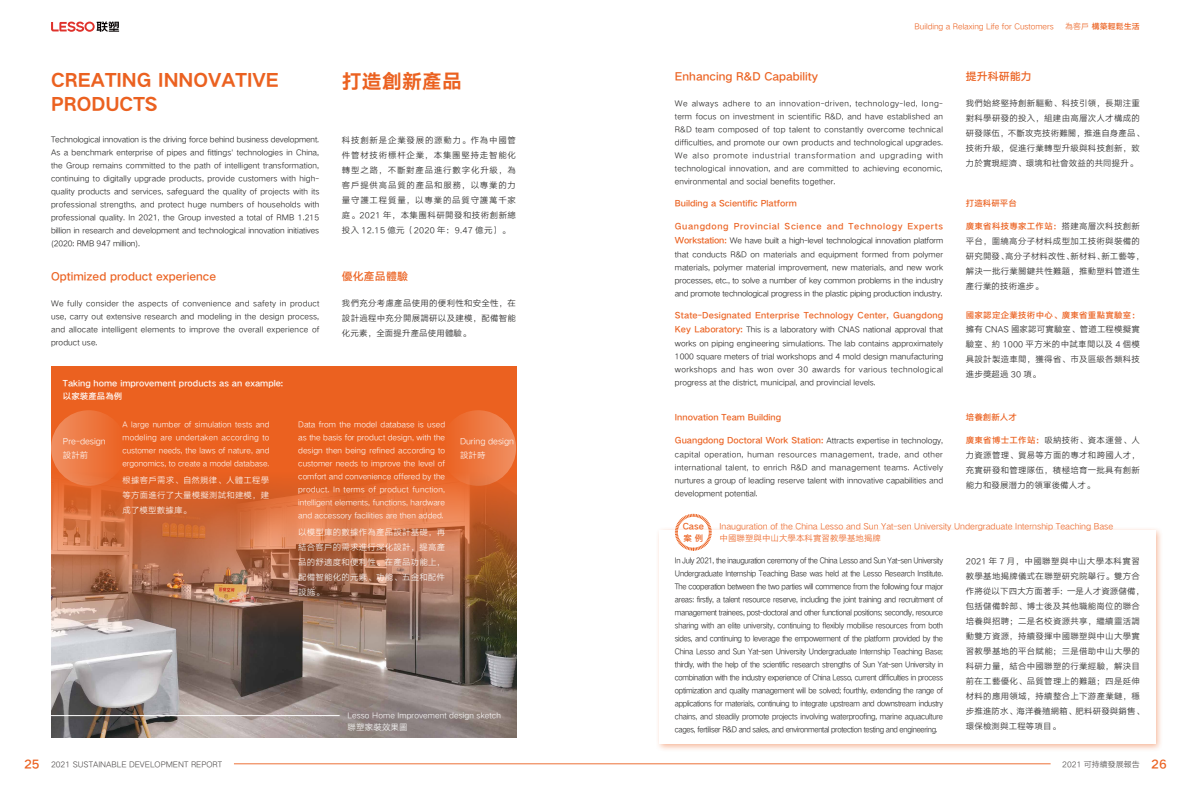
<style>
.page{position:relative;width:1191px;height:808px;background:#fff}
.page>*{position:absolute;margin:0;border:0;box-sizing:border-box;transform-origin:0 0}
.t1{font:20px "HY Qi Hei HZS";color:#eb6120}
.t2{font:18px/24px "HY Qi Hei HZS";color:#eb6120}
.t3{font:11px "HY Qi Hei FES";color:#eb6120}
.t4{font:8.5px/15px "HY Qi Hei DES";letter-spacing:.025em;color:#1f1e1d;text-align:justify}
.t5{font:8.5px/12px "HY Qi Hei FES";letter-spacing:.015em;color:#eb6120}
.t6{font:8.5px/15px "HY Qi Hei DES";letter-spacing:.02em;color:#fff;text-align:justify}
.t7{font:8.5px/12px "HY Qi Hei DES";color:#eb6120}
.t8{font:8.5px/12.6px "HY Qi Hei FES";color:#fff}
.t9{font:8.5px "HY Qi Hei FES";letter-spacing:.07em;color:#eb6120}
.t10{font:8.5px "HY Qi Hei DES";color:#fff}
.t11{font:8px/13px "HY Qi Hei DES";color:#1f1e1d;text-align:justify}
.t12{font:8px/13px "HY Qi Hei DES";color:#1f1e1d;text-align:justify;scale:.92 1}
.t13{font:8px/13px "HY Qi Hei DES";color:#fff;text-align:justify}
.t14{font:8px/13.8px "HY Qi Hei DES";letter-spacing:.04em;color:#1f1e1d}
.t15{font:8px "HY Qi Hei DES";color:#4c4948}
.t16{font:8px "HY Qi Hei DES";color:#eb6120}
.t17{font:8px "HY Qi Hei FES";color:#eb6120}
.s1{font-family:"HY Qi Hei DES"}
.s2{font-family:"HY Qi Hei FES";font-size:8.5px;color:#eb6120}
.s3{font-family:"HY Qi Hei DES";color:#1f1e1d}
.s4{font-family:"HY Qi Hei FES";color:#eb6120}
.s5{font-family:"HY Qi Hei FES";font-size:12px;color:#eb6120}
</style>
<div class="page">
<svg style="left:51px;top:21px;width:68px;height:11px"></svg>
<hr style="left:234px;top:763px;width:816px;height:1px;background:#eb6120">
<img style="left:51px;top:636px;width:465px;height:101px">
<img style="left:51px;top:366px;width:465px;height:270px">
<div style="left:655px;top:526px;width:508px;height:226px;background:#eb6120;opacity:.45"></div>
<div style="left:659px;top:530px;width:496px;height:214px;background:#fff"></div>
<svg style="left:674px;top:513px;width:38px;height:38px"></svg>
<hr style="left:51px;top:715px;width:289px;height:1px;background:#fff">
<div style="left:51px;top:410px;width:76px;height:76px;background:linear-gradient(to right,#f08f62,#ea6120);border-radius:50%"></div>
<div style="left:440px;top:410px;width:76px;height:76px;background:linear-gradient(to right,#ea5f1e,#f08d5f);border-radius:50%"></div>
<h2 class="t2" style="left:51px;top:67px;width:229px">CREATING INNOVATIVE<br>PRODUCTS</h2>
<h1 class="t1" style="left:342px;top:66px;width:121px">打造創新產品</h1>
<p class="t11" style="left:51px;top:133px;width:270px">Technological innovation is the driving force behind business development.<br>As a benchmark enterprise of pipes and fittings' technologies in China, the Group remains committed to the path of intelligent transformation, continuing to digitally upgrade products, provide customers with high&shy;quality products and services, safeguard the quality of projects with its professional strengths, and protect huge numbers of households with professional quality. In 2021, the Group invested a total of RMB 1.215 billion in research and development and technological innovation initiatives (2020: RMB 947 million).</p>
<p class="t4" style="left:342px;top:132px;width:176px">科技創新是企業發展的源動力。作為中國管件管材技術標杆企業，本集團堅持走智能化轉型之路，不斷對產品進行數字化升級，為客戶提供高品質的產品和服務，以專業的力量守護工程質量，以專業的品質守護萬千家庭。2021 年，本集團科研開發和技術創新總投入 12.15 億元（2020 年：9.47 億元）。</p>
<h3 class="t3" style="left:51px;top:269px;width:167px">Optimized product experience</h3>
<h3 class="t3" style="left:342px;top:269px;width:67px">優化產品體驗</h3>
<p class="t11" style="left:51px;top:296px;width:270px">We fully consider the aspects of convenience and safety in product use, carry out extensive research and modeling in the design process, and allocate intelligent elements to improve the overall experience of product use.</p>
<p class="t4" style="left:342px;top:296px;width:176px">我們充分考慮產品使用的便利性和安全性，在設計過程中充分開展調研以及建模，配備智能化元素，全面提升產品使用體驗。</p>
<p class="t8" style="left:63px;top:376px;width:222px">Taking home improvement products as an example:以家裝產品為例</p>
<p class="t10" style="left:63px;top:435px;width:44px">Pre-design</p>
<p class="t6" style="left:63px;top:447px;width:27px">設計前</p>
<p class="t13" style="left:122px;top:417px;width:148px">A large number of simulation tests and modeling are undertaken according to customer needs, the laws of nature, and ergonomics, to create a model database.</p>
<p class="t13" style="left:298px;top:417px;width:148px">Data from the model database is used as the basis for product design, with the design then being refined according to customer needs to improve the level of comfort and convenience offered by the product. In terms of product function, intelligent elements, functions, hardware and accessory facilities are then added.</p>
<p class="t6" style="left:122px;top:472px;width:148px">根據客戶需求、自然規律、人體工程學等方面進行了大量模擬測試和建模，建成了模型數據庫。</p>
<p class="t6" style="left:298px;top:524px;width:148px">以模型庫的數據作為產品設計基礎，再結合客戶的需求進行深化設計，提高產品的舒適度和便利性。在產品功能上，配備智能化的元素、功能、五金和配件設施。</p>
<p class="t10" style="left:460px;top:435px;width:55px">During design</p>
<p class="t6" style="left:460px;top:447px;width:27px">設計時</p>
<p class="t13" style="left:348px;top:709px;width:155px">Lesso Home Improvement design sketch</p>
<p class="t6" style="left:348px;top:719px;width:62px">聯塑家裝效果圖</p>
<h3 class="t3" style="left:675px;top:69px;width:145px">Enhancing R&amp;D Capability</h3>
<p class="t16" style="left:914px;top:22px;width:141px">Building a Relaxing Life for Customers</p>
<p class="t17" style="left:1065px;top:21px;width:76px"><span class="s1">為客戶</span> 構築輕鬆生活</p>
<h3 class="t3" style="left:965px;top:69px;width:68px">提升科研能力</h3>
<p class="t11" style="left:675px;top:96px;width:270px">We always adhere to an innovation-driven, technology-led, long&shy;term focus on investment in scientific R&amp;D, and have established an R&amp;D team composed of top talent to constantly overcome technical difficulties, and promote our own products and technological upgrades.<br>We also promote industrial transformation and upgrading with technological innovation, and are committed to achieving economic, environmental and social benefits together.</p>
<p class="t4" style="left:965px;top:95px;width:180px;text-align:left">我們始終堅持創新驅動、科技引領，長期注重對科學研發的投入，組建由高層次人才構成的研發隊伍，不斷攻克技術難關，推進自身產品、技術升級，促進行業轉型升級與科技創新，致力於實現經濟、環境和社會效益的共同提升。</p>
<p class="t5" style="left:675px;top:197px;width:123px">Building a Scientific Platform</p>
<p class="t5" style="left:965px;top:197px;width:52px">打造科研平台</p>
<p class="t9" style="left:675px;top:220px;width:270px">Guangdong Provincial Science and Technology Experts</p>
<p class="t11" style="left:675px;top:233px;width:270px;line-height:13.8px"><span class="s2">Workstation:</span> We have built a high-level technological innovation platform that conducts R&amp;D on materials and equipment formed from polymer</p>
<p class="t11" style="left:675px;top:260px;width:270px">materials, polymer material improvement, new materials, and new work processes, etc., to solve a number of key common problems in the industry and promote technological progress in the plastic piping production industry.</p>
<p class="t5" style="left:675px;top:309px;width:270px">State-Designated Enterprise Technology Center, Guangdong</p>
<p class="t11" style="left:675px;top:322px;width:270px;line-height:13.8px"><span class="s2">Key Laboratory:</span> This is a laboratory with CNAS national approval that works on piping engineering simulations. The lab contains approximately</p>
<p class="t11" style="left:675px;top:349px;width:270px">1000 square meters of trial workshops and 4 mold design manufacturing workshops and has won over 30 awards for various technological progress at the district, municipal, and provincial levels.</p>
<p class="t5" style="left:965px;top:220px;width:176px">廣東省科技專家工作站：<span class="s3">搭建高層次科技創新</span></p>
<p class="t4" style="left:965px;top:233px;width:180px;text-align:left">平台，圍繞高分子材料成型加工技術與裝備的研究開發、高分子材料改性、新材料、新工藝等，解決一批行業關鍵共性難題，推動塑料管道生產行業的技術進步。</p>
<p class="t5" style="left:965px;top:309px;width:176px">國家認定企業技術中心、廣東省重點實驗室：</p>
<p class="t4" style="left:965px;top:321px;width:176px">擁有 CNAS 國家認可實驗室、管道工程模擬實驗室、約 1000 平方米的中試車間以及 4 個模具設計製造車間，獲得省、市及區級各類科技進步獎超過 30 項。</p>
<p class="t5" style="left:675px;top:411px;width:108px">Innovation Team Building</p>
<p class="t5" style="left:965px;top:411px;width:52px">培養創新人才</p>
<p class="t14" style="left:675px;top:433px;width:270px"><span class="s2">Guangdong Doctoral Work Station:</span> Attracts expertise in technology, capital operation, human resources management, trade, and other</p>
<p class="t11" style="left:675px;top:460px;width:270px">international talent, to enrich R&amp;D and management teams. Actively nurtures a group of leading reserve talent with innovative capabilities and development potential.</p>
<p class="t4" style="left:965px;top:432px;width:176px"><span class="s4">廣東省博士工作站：</span>吸納技術、資本運營、人力資源管理、貿易等方面的專才和跨國人才，充實研發和管理隊伍，積極培育一批具有創新能力和發展潛力的領軍後備人才。</p>
<p class="t5" style="left:682px;top:520px;width:23px">Case案 例</p>
<p class="t7" style="left:719px;top:520px;width:395px">Inauguration of the China Lesso and Sun Yat-sen University Undergraduate Internship Teaching Base中國聯塑與中山大學本科實習教學基地揭牌</p>
<p class="t12" style="left:675px;top:554px;width:293px">In July 2021, the inauguration ceremony of the China Lesso and Sun Yat-sen University Undergraduate Internship Teaching Base was held at the Lesso Research Institute.<br>The cooperation between the two parties will commence from the following four major areas: firstly, a talent resource reserve, including the joint training and recruitment of management trainees, post-doctoral and other functional positions; secondly, resource sharing with an elite university, continuing to flexibly mobilise resources from both sides, and continuing to leverage the empowerment of the platform provided by the China Lesso and Sun Yat-sen University Undergraduate Internship Teaching Base; thirdly, with the help of the scientific research strengths of Sun Yat-sen University in combination with the industry experience of China Lesso, current difficulties in process optimization and quality management will be solved; fourthly, extending the range of applications for materials, continuing to integrate upstream and downstream industry chains, and steadily promote projects involving waterproofing, marine aquaculture cages, fertiliser R&amp;D and sales, and environmental protection testing and engineering.</p>
<p class="t4" style="left:965px;top:553px;width:180px;text-align:left">2021 年 7 月，中國聯塑與中山大學本科實習教學基地揭牌儀式在聯塑研究院舉行。雙方合作將從以下四大方面著手：一是人才資源儲備，包括儲備幹部、博士後及其他職能崗位的聯合培養與招聘；二是名校資源共享，繼續靈活調動雙方資源，持續發揮中國聯塑與中山大學實習教學基地的平台賦能；三是借助中山大學的科研力量，結合中國聯塑的行業經驗，解決目前在工藝優化、品質管理上的難題；四是延伸材料的應用領域，持續整合上下游產業鏈，穩步推進防水、海洋養殖網箱、肥料研發與銷售、環保檢測與工程等項目。</p>
<p class="t15" style="left:24px;top:759px;width:200px"><span class="s5">25</span> 2021 SUSTAINABLE DEVELOPMENT REPORT</p>
<p class="t15" style="left:1062px;top:759px;width:106px">2021 可持續發展報告 <span class="s5">26</span></p>
</div>
